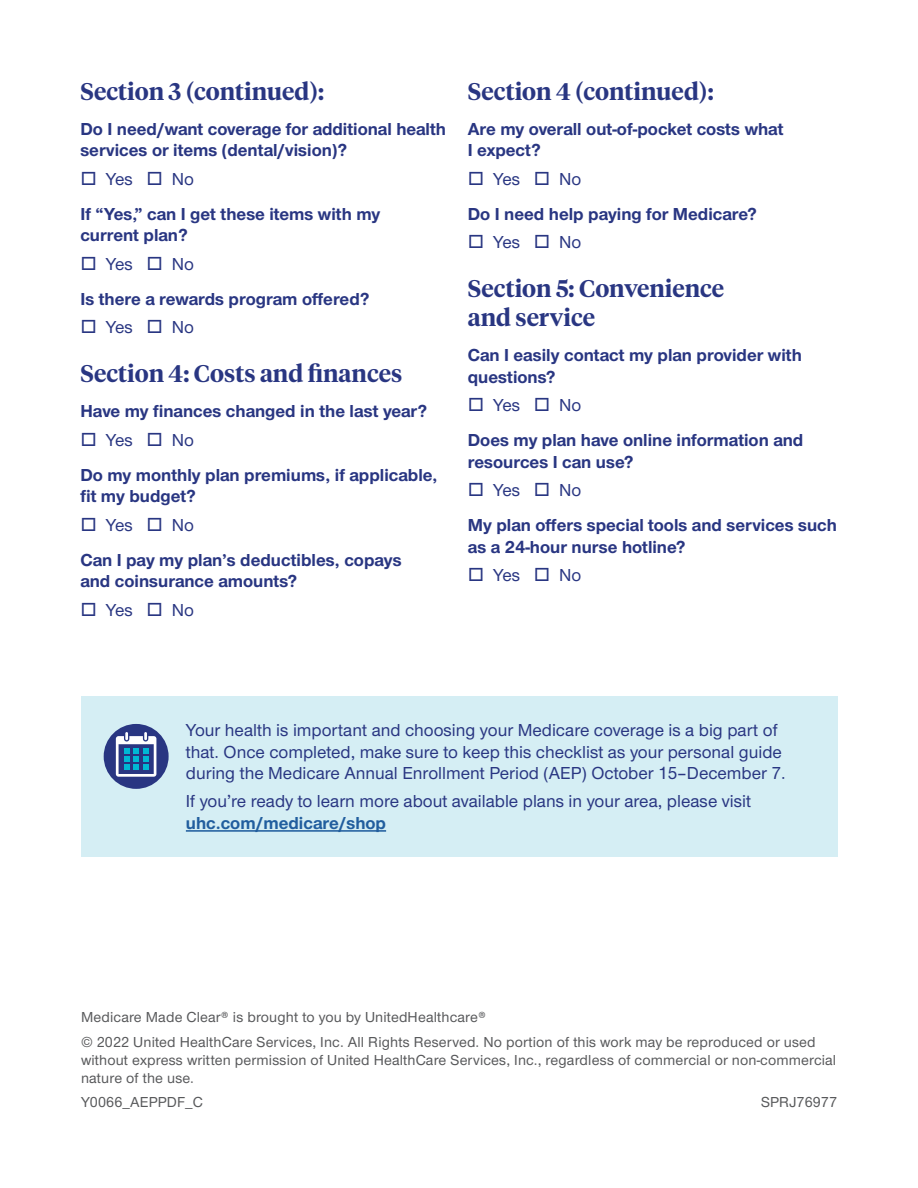
<style>
.page{position:relative;width:918px;height:1188px;background:#fff}
.page>*{position:absolute;margin:0;border:0;box-sizing:border-box;transform-origin:0 0}
.t1{font:600 24px/28.8px "UHC Serif Headline";color:#293682}
.t2{font:700 18px/35.1px "UHC Sans";color:#293682}
.t3{font:500 18px/21.6px "UHC Sans";color:#293682}
.t4{font:700 18px "UHC Sans";color:#215e9e}
.t5{font:500 15px/24.8px "UHC Sans";letter-spacing:.01em;color:#58595b}
.s1{font-family:"Inter";font-weight:500}
.s2{font-weight:500}
.s3{font-family:"Inter"}
</style>
<div class="page">
<div style="left:81px;top:696px;width:757px;height:161px;background:#d5eef4"></div>
<div style="left:104px;top:724px;width:65px;height:65px;background:#293682;border-radius:50%"></div>
<svg style="left:116px;top:732px;width:40px;height:45px"></svg>
<hr style="left:186px;top:830px;width:200px;height:2px;background:#215e9e">
<h1 class="t1" style="left:80px;top:76px;width:245px">Section 3 (continued):</h1>
<p class="t2" style="left:80px;top:117px;width:367px;line-height:21.6px">Do I need/want coverage for additional health services or items (dental/vision)?</p>
<p class="t2" style="left:80px;top:161px;width:301px"><span class="s1">□</span> <span class="s2">Yes</span> <span class="s1">□</span> <span class="s2">No<br></span>If “Yes,” can I get these items with my</p>
<p class="t2" style="left:80px;top:217px;width:109px">current plan?</p>
<p class="t2" style="left:80px;top:246px;width:291px"><span class="s1">□</span> <span class="s2">Yes</span> <span class="s1">□</span> <span class="s2">No<br></span>Is there a rewards program offered?</p>
<p class="t3" style="left:80px;top:316px;width:115px"><span class="s3">□</span> Yes <span class="s3">□</span> No</p>
<h1 class="t1" style="left:80px;top:358px;width:323px">Section 4: Costs and finances</h1>
<p class="t2" style="left:80px;top:393px;width:348px">Have my finances changed in the last year?</p>
<p class="t2" style="left:80px;top:422px;width:359px"><span class="s1">□</span> <span class="s2">Yes</span> <span class="s1">□</span> <span class="s2">No<br></span>Do my monthly plan premiums, if applicable,</p>
<p class="t2" style="left:80px;top:478px;width:117px">fit my budget?</p>
<p class="t2" style="left:80px;top:507px;width:323px"><span class="s1">□</span> <span class="s2">Yes</span> <span class="s1">□</span> <span class="s2">No<br></span>Can I pay my plan’s deductibles, copays</p>
<p class="t2" style="left:80px;top:563px;width:218px">and coinsurance amounts?</p>
<p class="t3" style="left:80px;top:598px;width:115px"><span class="s3">□</span> Yes <span class="s3">□</span> No</p>
<h1 class="t1" style="left:468px;top:76px;width:247px">Section 4 (continued):</h1>
<p class="t2" style="left:468px;top:117px;width:317px;line-height:21.6px">Are my overall out-of-pocket costs what<br>I expect?</p>
<p class="t2" style="left:468px;top:161px;width:291px"><span class="s1">□</span> <span class="s2">Yes</span> <span class="s1">□</span> <span class="s2">No<br></span>Do I need help paying for Medicare?</p>
<p class="t3" style="left:468px;top:231px;width:115px"><span class="s3">□</span> Yes <span class="s3">□</span> No</p>
<h1 class="t1" style="left:468px;top:273px;width:258px">Section 5: Convenience and service</h1>
<p class="t2" style="left:468px;top:344px;width:336px;line-height:21.6px">Can I easily contact my plan provider with questions?</p>
<p class="t2" style="left:468px;top:387px;width:337px"><span class="s1">□</span> <span class="s2">Yes</span> <span class="s1">□</span> <span class="s2">No<br></span>Does my plan have online information and</p>
<p class="t2" style="left:468px;top:444px;width:167px">resources I can use?</p>
<p class="t2" style="left:468px;top:472px;width:371px"><span class="s1">□</span> <span class="s2">Yes</span> <span class="s1">□</span> <span class="s2">No<br></span>My plan offers special tools and services such</p>
<p class="t2" style="left:468px;top:529px;width:219px">as a 24-hour nurse hotline?</p>
<p class="t3" style="left:468px;top:564px;width:115px"><span class="s3">□</span> Yes <span class="s3">□</span> No</p>
<p class="t3" style="left:186px;top:718px;width:601px">Your health is important and choosing your Medicare coverage is a big part of that. Once completed, make sure to keep this checklist as your personal guide during the Medicare Annual Enrollment Period (AEP) October 15–December 7.</p>
<p class="t3" style="left:186px;top:790px;width:567px">If you’re ready to learn more about available plans in your area, please visit</p>
<p class="t4" style="left:186px;top:811px;width:202px">uhc.com/medicare/shop</p>
<p class="t5" style="left:81px;top:1004px;width:736px">Medicare Made Clear® is brought to you by UnitedHealthcare®<br>© 2022 United HealthCare Services, Inc. All Rights Reserved. No portion of this work may be reproduced or used</p>
<p class="t5" style="left:81px;top:1050px;width:757px;line-height:18px">without express written permission of United HealthCare Services, Inc., regardless of commercial or non-commercial nature of the use.</p>
<p class="t5" style="left:81px;top:1089px;width:124px">Y0066_AEPPDF_C</p>
<p class="t5" style="left:761px;top:1089px;width:78px">SPRJ76977</p>
</div>
